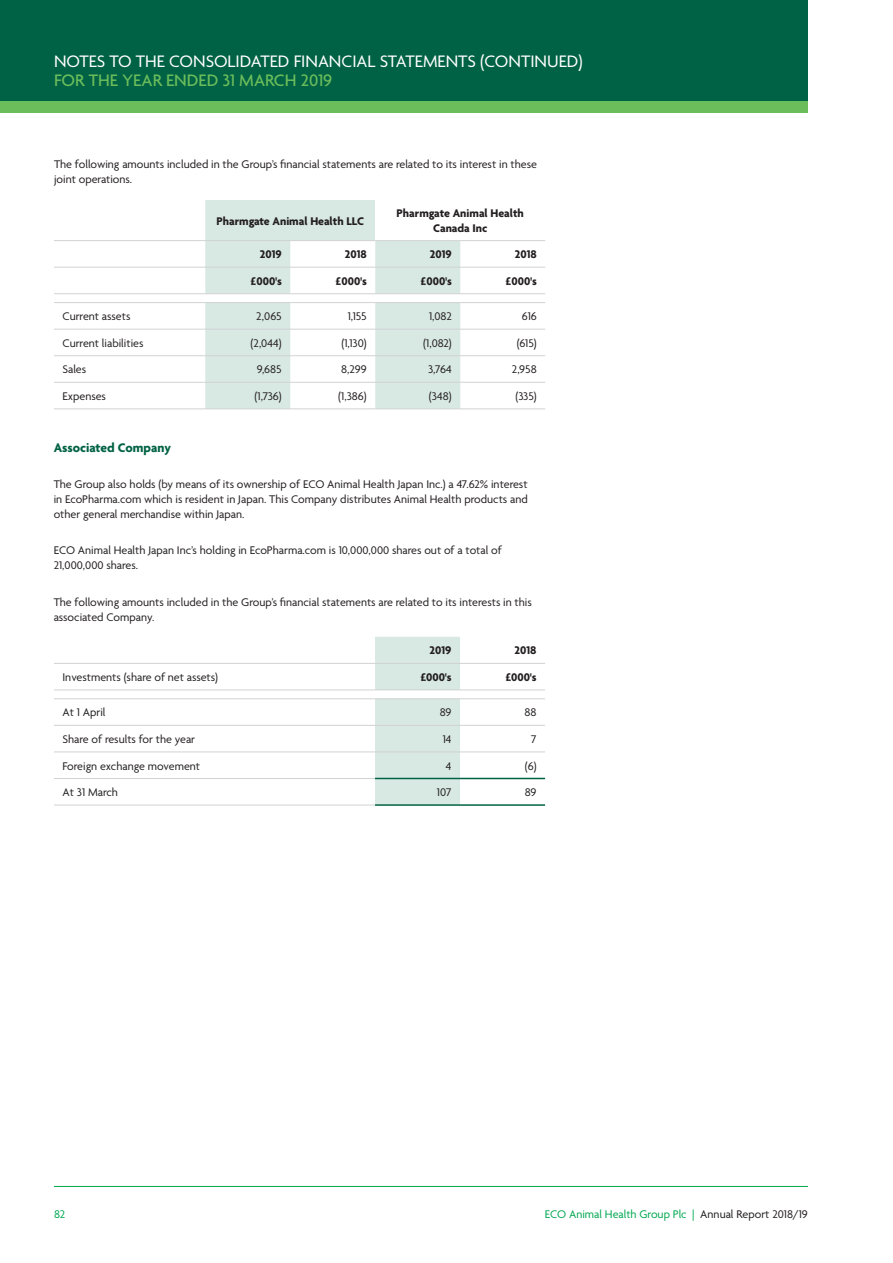
<style>
.page{position:relative;width:893px;height:1263px;background:#fff}
.page>*{position:absolute;margin:0;border:0;box-sizing:border-box;transform-origin:0 0}
.t1{font:18px "Agenda";color:#fff}
.t2{font:500 18px "Agenda";color:#6bbc5b}
.Heading_2_5{font:700 13.5px "Agenda";color:#006244}
.Body{font:12px/15px "Agenda";color:#231f20}
.Table_Body__Left{font:12px "Agenda";color:#231f20}
.Table_Body__Right{font:12px "Agenda";color:#231f20}
.Table_Body__Right-2{font:700 12px "Agenda";color:#231f20}
.Table_Body__Centred{font:700 12px/15px "Agenda";color:#231f20;text-align:center}
.t3{font:12px "Agenda";color:#00a850}
.s1{color:#231f20}
</style>
<div class="page">
<div style="left:0;top:0;width:808px;height:101px;background:#006244"></div>
<div style="left:0;top:101px;width:808px;height:12px;background:#6bbc5b"></div>
<hr style="left:54px;top:1186px;width:754px;height:1px;background:#00a850">
<svg style="left:54px;top:690px;width:491px;height:115px"></svg>
<div style="left:375px;top:637px;width:85px;height:167px;background:#d8e8e3"></div>
<hr style="left:54px;top:663px;width:321px;height:1px;background:#d1d2d4">
<hr style="left:375px;top:663px;width:85px;height:1px;background:#d1d2d4">
<hr style="left:460px;top:663px;width:85px;height:1px;background:#d1d2d4">
<hr style="left:54px;top:689px;width:321px;height:1px;background:#d1d2d4">
<hr style="left:375px;top:689px;width:85px;height:1px;background:#d1d2d4">
<hr style="left:460px;top:689px;width:85px;height:1px;background:#d1d2d4">
<hr style="left:54px;top:698px;width:321px;height:1px;background:#d1d2d4">
<hr style="left:375px;top:698px;width:85px;height:1px;background:#d1d2d4">
<hr style="left:460px;top:698px;width:85px;height:1px;background:#d1d2d4">
<hr style="left:54px;top:725px;width:321px;height:1px;background:#d1d2d4">
<hr style="left:375px;top:725px;width:85px;height:1px;background:#d1d2d4">
<hr style="left:460px;top:725px;width:85px;height:1px;background:#d1d2d4">
<hr style="left:54px;top:751px;width:321px;height:1px;background:#d1d2d4">
<hr style="left:375px;top:751px;width:85px;height:1px;background:#d1d2d4">
<hr style="left:460px;top:751px;width:85px;height:1px;background:#d1d2d4">
<hr style="left:54px;top:778px;width:321px;height:1px;background:#d1d2d4">
<hr style="left:54px;top:805px;width:321px;height:1px;background:#d1d2d4">
<hr style="left:375px;top:778px;width:85px;height:1px;background:#006244">
<hr style="left:460px;top:778px;width:85px;height:1px;background:#006244">
<hr style="left:375px;top:804px;width:85px;height:2px;background:#006244">
<hr style="left:460px;top:804px;width:85px;height:2px;background:#006244">
<svg style="left:54px;top:241px;width:491px;height:167px"></svg>
<svg style="left:205px;top:200px;width:255px;height:208px;fill:#d8e8e3"></svg>
<div style="left:375px;top:200px;width:170px;height:41px;background:#fff"></div>
<hr style="left:54px;top:240px;width:151px;height:1px;background:#d1d2d4">
<hr style="left:205px;top:240px;width:85px;height:1px;background:#d1d2d4">
<hr style="left:290px;top:240px;width:85px;height:1px;background:#d1d2d4">
<hr style="left:375px;top:240px;width:85px;height:1px;background:#d1d2d4">
<hr style="left:460px;top:240px;width:85px;height:1px;background:#d1d2d4">
<hr style="left:54px;top:267px;width:151px;height:1px;background:#d1d2d4">
<hr style="left:205px;top:267px;width:85px;height:1px;background:#d1d2d4">
<hr style="left:290px;top:267px;width:85px;height:1px;background:#d1d2d4">
<hr style="left:375px;top:267px;width:85px;height:1px;background:#d1d2d4">
<hr style="left:460px;top:267px;width:85px;height:1px;background:#d1d2d4">
<hr style="left:54px;top:293px;width:151px;height:1px;background:#d1d2d4">
<hr style="left:205px;top:293px;width:85px;height:1px;background:#d1d2d4">
<hr style="left:290px;top:293px;width:85px;height:1px;background:#d1d2d4">
<hr style="left:375px;top:293px;width:85px;height:1px;background:#d1d2d4">
<hr style="left:460px;top:293px;width:85px;height:1px;background:#d1d2d4">
<hr style="left:54px;top:302px;width:151px;height:1px;background:#d1d2d4">
<hr style="left:205px;top:302px;width:85px;height:1px;background:#d1d2d4">
<hr style="left:290px;top:302px;width:85px;height:1px;background:#d1d2d4">
<hr style="left:375px;top:302px;width:85px;height:1px;background:#d1d2d4">
<hr style="left:460px;top:302px;width:85px;height:1px;background:#d1d2d4">
<hr style="left:54px;top:329px;width:151px;height:1px;background:#d1d2d4">
<hr style="left:205px;top:329px;width:85px;height:1px;background:#d1d2d4">
<hr style="left:290px;top:329px;width:85px;height:1px;background:#d1d2d4">
<hr style="left:375px;top:329px;width:85px;height:1px;background:#d1d2d4">
<hr style="left:460px;top:329px;width:85px;height:1px;background:#d1d2d4">
<hr style="left:54px;top:355px;width:151px;height:1px;background:#d1d2d4">
<hr style="left:205px;top:355px;width:85px;height:1px;background:#d1d2d4">
<hr style="left:290px;top:355px;width:85px;height:1px;background:#d1d2d4">
<hr style="left:375px;top:355px;width:85px;height:1px;background:#d1d2d4">
<hr style="left:460px;top:355px;width:85px;height:1px;background:#d1d2d4">
<hr style="left:54px;top:382px;width:151px;height:1px;background:#d1d2d4">
<hr style="left:205px;top:382px;width:85px;height:1px;background:#d1d2d4">
<hr style="left:290px;top:382px;width:85px;height:1px;background:#d1d2d4">
<hr style="left:375px;top:382px;width:85px;height:1px;background:#d1d2d4">
<hr style="left:460px;top:382px;width:85px;height:1px;background:#d1d2d4">
<hr style="left:54px;top:408px;width:151px;height:1px;background:#d1d2d4">
<hr style="left:205px;top:408px;width:85px;height:1px;background:#d1d2d4">
<hr style="left:290px;top:408px;width:85px;height:1px;background:#d1d2d4">
<hr style="left:375px;top:408px;width:85px;height:1px;background:#d1d2d4">
<hr style="left:460px;top:408px;width:85px;height:1px;background:#d1d2d4">
<h1 class="t1" style="left:54px;top:51px;width:530px">NOTES TO THE CONSOLIDATED FINANCIAL STATEMENTS (CONTINUED)</h1>
<h1 class="t2" style="left:54px;top:70px;width:280px">FOR THE YEAR ENDED 31 MARCH 2019</h1>
<p class="Body" style="left:54px;top:158px;width:484px">The following amounts included in the Group’s financial statements are related to its interest in these joint operations.</p>
<p class="Table_Body__Centred" style="left:216px;top:214px;width:149px">Pharmgate Animal Health LLC</p>
<p class="Table_Body__Centred" style="left:397px;top:206px;width:129px">Pharmgate Animal Health<br>Canada Inc</p>
<p class="Table_Body__Right-2" style="left:260px;top:248px;width:23px">2019</p>
<p class="Table_Body__Right-2" style="left:345px;top:248px;width:23px">2018</p>
<p class="Table_Body__Right-2" style="left:430px;top:248px;width:23px">2019</p>
<p class="Table_Body__Right-2" style="left:515px;top:248px;width:23px">2018</p>
<p class="Table_Body__Right-2" style="left:251px;top:274px;width:32px">£000's</p>
<p class="Table_Body__Right-2" style="left:336px;top:274px;width:32px">£000's</p>
<p class="Table_Body__Right-2" style="left:421px;top:274px;width:32px">£000's</p>
<p class="Table_Body__Right-2" style="left:506px;top:274px;width:32px">£000's</p>
<p class="Table_Body__Left" style="left:62px;top:310px;width:69px">Current assets</p>
<p class="Table_Body__Right" style="left:256px;top:310px;width:27px">2,065</p>
<p class="Table_Body__Right" style="left:348px;top:310px;width:21px">1,155</p>
<p class="Table_Body__Right" style="left:429px;top:310px;width:24px">1,082</p>
<p class="Table_Body__Right" style="left:522px;top:310px;width:16px">616</p>
<p class="Table_Body__Left" style="left:62px;top:336px;width:83px">Current liabilities</p>
<p class="Table_Body__Right" style="left:251px;top:336px;width:33px">(2,044)</p>
<p class="Table_Body__Right" style="left:341px;top:336px;width:27px">(1,130)</p>
<p class="Table_Body__Right" style="left:423px;top:336px;width:30px">(1,082)</p>
<p class="Table_Body__Right" style="left:517px;top:336px;width:22px">(615)</p>
<p class="Table_Body__Left" style="left:62px;top:363px;width:25px">Sales</p>
<p class="Table_Body__Right" style="left:257px;top:363px;width:26px">9,685</p>
<p class="Table_Body__Right" style="left:341px;top:363px;width:27px">8,299</p>
<p class="Table_Body__Right" style="left:428px;top:363px;width:25px">3,764</p>
<p class="Table_Body__Right" style="left:512px;top:363px;width:27px">2,958</p>
<p class="Table_Body__Left" style="left:62px;top:390px;width:45px">Expenses</p>
<p class="Table_Body__Right" style="left:255px;top:390px;width:29px">(1,736)</p>
<p class="Table_Body__Right" style="left:338px;top:390px;width:30px">(1,386)</p>
<p class="Table_Body__Right" style="left:429px;top:390px;width:24px">(348)</p>
<p class="Table_Body__Right" style="left:516px;top:390px;width:23px">(335)</p>
<p class="Heading_2_5" style="left:54px;top:440px;width:119px">Associated Company</p>
<p class="Body" style="left:54px;top:477px;width:476px;text-align:justify">The Group also holds (by means of its ownership of ECO Animal Health Japan Inc.) a 47.62% interest in EcoPharma.com which is resident in Japan. This Company distributes Animal Health products and other general merchandise within Japan.</p>
<p class="Body" style="left:54px;top:544px;width:450px">ECO Animal Health Japan Inc’s holding in EcoPharma.com is 10,000,000 shares out of a total of<br>21,000,000 shares.</p>
<p class="Body" style="left:54px;top:595px;width:480px">The following amounts included in the Group’s financial statements are related to its interests in this associated Company.</p>
<p class="Table_Body__Right-2" style="left:430px;top:644px;width:23px">2019</p>
<p class="Table_Body__Right-2" style="left:515px;top:644px;width:23px">2018</p>
<p class="Table_Body__Left" style="left:62px;top:671px;width:157px">Investments (share of net assets)</p>
<p class="Table_Body__Right-2" style="left:421px;top:671px;width:32px">£000's</p>
<p class="Table_Body__Right-2" style="left:506px;top:671px;width:32px">£000's</p>
<p class="Table_Body__Left" style="left:62px;top:706px;width:45px">At 1 April</p>
<p class="Table_Body__Right" style="left:440px;top:706px;width:13px">89</p>
<p class="Table_Body__Right" style="left:524px;top:706px;width:14px">88</p>
<p class="Table_Body__Left" style="left:62px;top:733px;width:134px">Share of results for the year</p>
<p class="Table_Body__Right" style="left:443px;top:733px;width:10px">14</p>
<p class="Table_Body__Right" style="left:531px;top:733px;width:7px">7</p>
<p class="Table_Body__Left" style="left:62px;top:759px;width:139px">Foreign exchange movement</p>
<p class="Table_Body__Right" style="left:446px;top:759px;width:7px">4</p>
<p class="Table_Body__Right" style="left:525px;top:759px;width:13px">(6)</p>
<p class="Table_Body__Left" style="left:62px;top:786px;width:57px">At 31 March</p>
<p class="Table_Body__Right" style="left:437px;top:786px;width:16px">107</p>
<p class="Table_Body__Right" style="left:525px;top:786px;width:13px">89</p>
<p class="t3" style="left:54px;top:1207px;width:13px">82</p>
<p class="t3" style="left:545px;top:1207px;width:265px">ECO Animal Health Group Plc | <span class="s1">Annual Report 2018/19</span></p>
</div>
